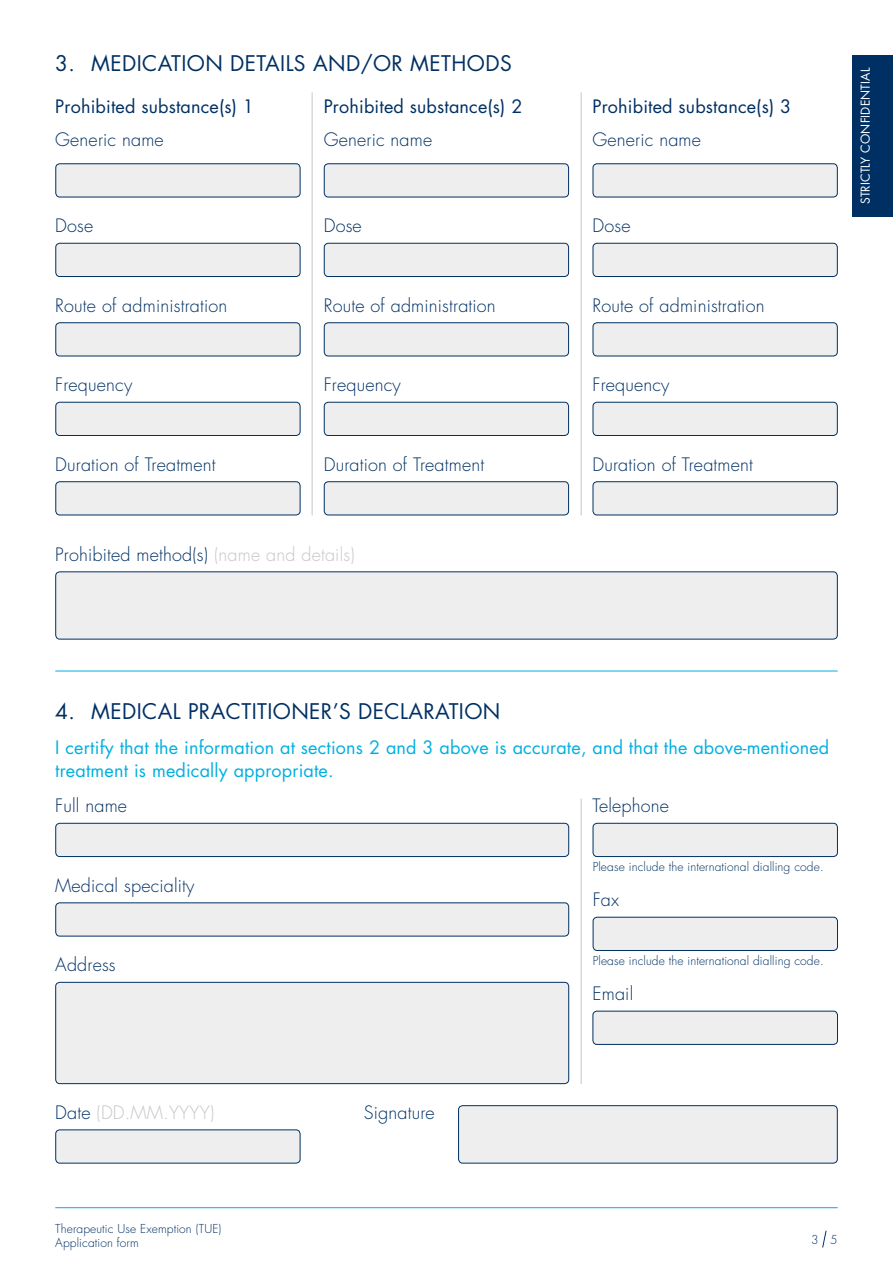
<style>
.page{position:relative;width:893px;height:1263px;background:#fff}
.page>*{position:absolute;margin:0;border:0;box-sizing:border-box;transform-origin:0 0}
.t1{font:21px "Futura Std";letter-spacing:.02em;color:#003063}
.t2{font:300 18px "Futura Std";letter-spacing:.01em;color:#003063}
.t3{font:18px/23.4px "Futura Std";letter-spacing:.01em;color:#00b0e1}
.t4{font:18px "Futura Std";letter-spacing:.01em;color:#003063}
.t5{font:300 18px "Futura Std";letter-spacing:.01em;color:#c6c6c6}
.t6{font:300 12px/14.4px "Futura Std";letter-spacing:.01em;color:#003063}
.t7{font:12px "Futura Std";letter-spacing:.01em;color:#fff}
.s1{color:#c6c6c6}
.s2{color:#003063}
</style>
<div class="page">
<svg style="left:822px;top:1230px;width:5px;height:18px"></svg>
<hr style="left:55px;top:1207px;width:783px;height:1px;background:#00b0e1">
<div style="left:852px;top:55px;width:41px;height:162px;background:#003063"></div>
<hr style="left:312px;top:92px;width:1px;height:423px;background:#c6c6c6">
<hr style="left:581px;top:92px;width:1px;height:423px;background:#c6c6c6">
<hr style="left:581px;top:799px;width:1px;height:285px;background:#c6c6c6">
<div style="left:56px;top:164px;width:244px;height:33px;background:#eee;border-radius:4px"></div>
<div style="left:55px;top:163px;width:245px;height:34px;border:1px solid #003063;border-radius:4px"></div>
<div style="left:324px;top:164px;width:245px;height:33px;background:#eee;border-radius:4px"></div>
<div style="left:324px;top:163px;width:245px;height:34px;border:1px solid #003063;border-radius:4px"></div>
<div style="left:593px;top:164px;width:244px;height:33px;background:#eee;border-radius:4px"></div>
<div style="left:593px;top:163px;width:245px;height:34px;border:1px solid #003063;border-radius:4px"></div>
<div style="left:56px;top:243px;width:244px;height:33px;background:#eee;border-radius:4px"></div>
<div style="left:55px;top:243px;width:245px;height:34px;border:1px solid #003063;border-radius:4px"></div>
<div style="left:324px;top:243px;width:245px;height:33px;background:#eee;border-radius:4px"></div>
<div style="left:324px;top:243px;width:245px;height:34px;border:1px solid #003063;border-radius:4px"></div>
<div style="left:593px;top:243px;width:244px;height:33px;background:#eee;border-radius:4px"></div>
<div style="left:593px;top:243px;width:245px;height:34px;border:1px solid #003063;border-radius:4px"></div>
<div style="left:56px;top:323px;width:244px;height:33px;background:#eee;border-radius:4px"></div>
<div style="left:55px;top:322px;width:245px;height:34px;border:1px solid #003063;border-radius:4px"></div>
<div style="left:324px;top:323px;width:245px;height:33px;background:#eee;border-radius:4px"></div>
<div style="left:324px;top:322px;width:245px;height:34px;border:1px solid #003063;border-radius:4px"></div>
<div style="left:593px;top:323px;width:244px;height:33px;background:#eee;border-radius:4px"></div>
<div style="left:593px;top:322px;width:245px;height:34px;border:1px solid #003063;border-radius:4px"></div>
<div style="left:56px;top:402px;width:244px;height:33px;background:#eee;border-radius:4px"></div>
<div style="left:55px;top:402px;width:245px;height:34px;border:1px solid #003063;border-radius:4px"></div>
<div style="left:324px;top:402px;width:245px;height:33px;background:#eee;border-radius:4px"></div>
<div style="left:324px;top:402px;width:245px;height:34px;border:1px solid #003063;border-radius:4px"></div>
<div style="left:593px;top:402px;width:244px;height:33px;background:#eee;border-radius:4px"></div>
<div style="left:593px;top:402px;width:245px;height:34px;border:1px solid #003063;border-radius:4px"></div>
<div style="left:56px;top:482px;width:244px;height:33px;background:#eee;border-radius:4px"></div>
<div style="left:55px;top:481px;width:245px;height:34px;border:1px solid #003063;border-radius:4px"></div>
<div style="left:324px;top:482px;width:245px;height:33px;background:#eee;border-radius:4px"></div>
<div style="left:324px;top:481px;width:245px;height:34px;border:1px solid #003063;border-radius:4px"></div>
<div style="left:593px;top:482px;width:244px;height:33px;background:#eee;border-radius:4px"></div>
<div style="left:593px;top:481px;width:245px;height:34px;border:1px solid #003063;border-radius:4px"></div>
<div style="left:56px;top:572px;width:781px;height:67px;background:#eee;border-radius:4px"></div>
<div style="left:55px;top:571px;width:783px;height:68px;border:1px solid #003063;border-radius:4px"></div>
<div style="left:56px;top:823px;width:513px;height:33px;background:#eee;border-radius:4px"></div>
<div style="left:55px;top:823px;width:514px;height:34px;border:1px solid #003063;border-radius:4px"></div>
<div style="left:56px;top:903px;width:513px;height:33px;background:#eee;border-radius:4px"></div>
<div style="left:55px;top:902px;width:514px;height:34px;border:1px solid #003063;border-radius:4px"></div>
<div style="left:56px;top:982px;width:513px;height:102px;background:#eee;border-radius:4px"></div>
<div style="left:55px;top:982px;width:514px;height:102px;border:1px solid #003063;border-radius:4px"></div>
<hr style="left:55px;top:671px;width:783px;height:1px;background:#00b0e1">
<div style="left:56px;top:1130px;width:244px;height:33px;background:#eee;border-radius:4px"></div>
<div style="left:55px;top:1129px;width:245px;height:34px;border:1px solid #003063;border-radius:4px"></div>
<div style="left:459px;top:1106px;width:378px;height:57px;background:#eee;border-radius:4px"></div>
<div style="left:458px;top:1105px;width:380px;height:58px;border:1px solid #003063;border-radius:4px"></div>
<div style="left:593px;top:823px;width:244px;height:33px;background:#eee;border-radius:4px"></div>
<div style="left:593px;top:823px;width:245px;height:34px;border:1px solid #003063;border-radius:4px"></div>
<div style="left:593px;top:917px;width:244px;height:33px;background:#eee;border-radius:4px"></div>
<div style="left:593px;top:917px;width:245px;height:34px;border:1px solid #003063;border-radius:4px"></div>
<div style="left:593px;top:1011px;width:244px;height:33px;background:#eee;border-radius:4px"></div>
<div style="left:592px;top:1011px;width:246px;height:34px;border:1px solid #003063;border-radius:4px"></div>
<p class="t1" style="left:55px;top:50px;width:458px">3. MEDICATION DETAILS AND/OR METHODS</p>
<p class="t4" style="left:55px;top:95px;width:200px">Prohibited substance(s) 1</p>
<p class="t2" style="left:55px;top:128px;width:110px">Generic name</p>
<p class="t4" style="left:324px;top:95px;width:200px">Prohibited substance(s) 2</p>
<p class="t2" style="left:324px;top:128px;width:110px">Generic name</p>
<p class="t4" style="left:592px;top:95px;width:200px">Prohibited substance(s) 3</p>
<p class="t2" style="left:592px;top:128px;width:110px">Generic name</p>
<p class="t2" style="left:55px;top:215px;width:40px">Dose</p>
<p class="t2" style="left:324px;top:215px;width:40px">Dose</p>
<p class="t2" style="left:592px;top:215px;width:40px">Dose</p>
<p class="t2" style="left:55px;top:294px;width:174px">Route of administration</p>
<p class="t2" style="left:324px;top:294px;width:174px">Route of administration</p>
<p class="t2" style="left:592px;top:294px;width:174px">Route of administration</p>
<p class="t2" style="left:55px;top:374px;width:79px">Frequency</p>
<p class="t2" style="left:324px;top:374px;width:79px">Frequency</p>
<p class="t2" style="left:592px;top:374px;width:79px">Frequency</p>
<p class="t2" style="left:55px;top:453px;width:162px">Duration of Treatment</p>
<p class="t2" style="left:324px;top:453px;width:162px">Duration of Treatment</p>
<p class="t2" style="left:592px;top:453px;width:162px">Duration of Treatment</p>
<p class="t2" style="left:55px;top:543px;width:301px">Prohibited method(s) <span class="s1">(name and details)</span></p>
<p class="t7" style="left:858px;top:204px;width:138px;rotate:-90deg">STRICTLY CONFIDENTIAL</p>
<p class="t1" style="left:55px;top:698px;width:447px">4. MEDICAL PRACTITIONER’S DECLARATION</p>
<p class="t3" style="left:55px;top:736px;width:775px">I certify that the information at sections 2 and 3 above is accurate, and that the above-mentioned treatment is medically appropriate.</p>
<p class="t2" style="left:55px;top:795px;width:73px">Full name</p>
<p class="t2" style="left:593px;top:795px;width:78px">Telephone</p>
<p class="t2" style="left:55px;top:874px;width:141px">Medical speciality</p>
<p class="t2" style="left:55px;top:954px;width:62px">Address</p>
<p class="t5" style="left:55px;top:1101px;width:161px"><span class="s2">Date</span> (DD.MM.YYYY)</p>
<p class="t2" style="left:364px;top:1101px;width:72px">Signature</p>
<p class="t6" style="left:593px;top:860px;width:233px">Please include the international dialling code.</p>
<p class="t2" style="left:593px;top:889px;width:28px">Fax</p>
<p class="t6" style="left:593px;top:954px;width:233px">Please include the international dialling code.</p>
<p class="t2" style="left:592px;top:982px;width:42px">Email</p>
<p class="t6" style="left:55px;top:1221px;width:168px">Therapeutic Use Exemption (TUE)<br>Application form</p>
<p class="t6" style="left:811px;top:1232px;width:28px">3 5</p>
</div>
